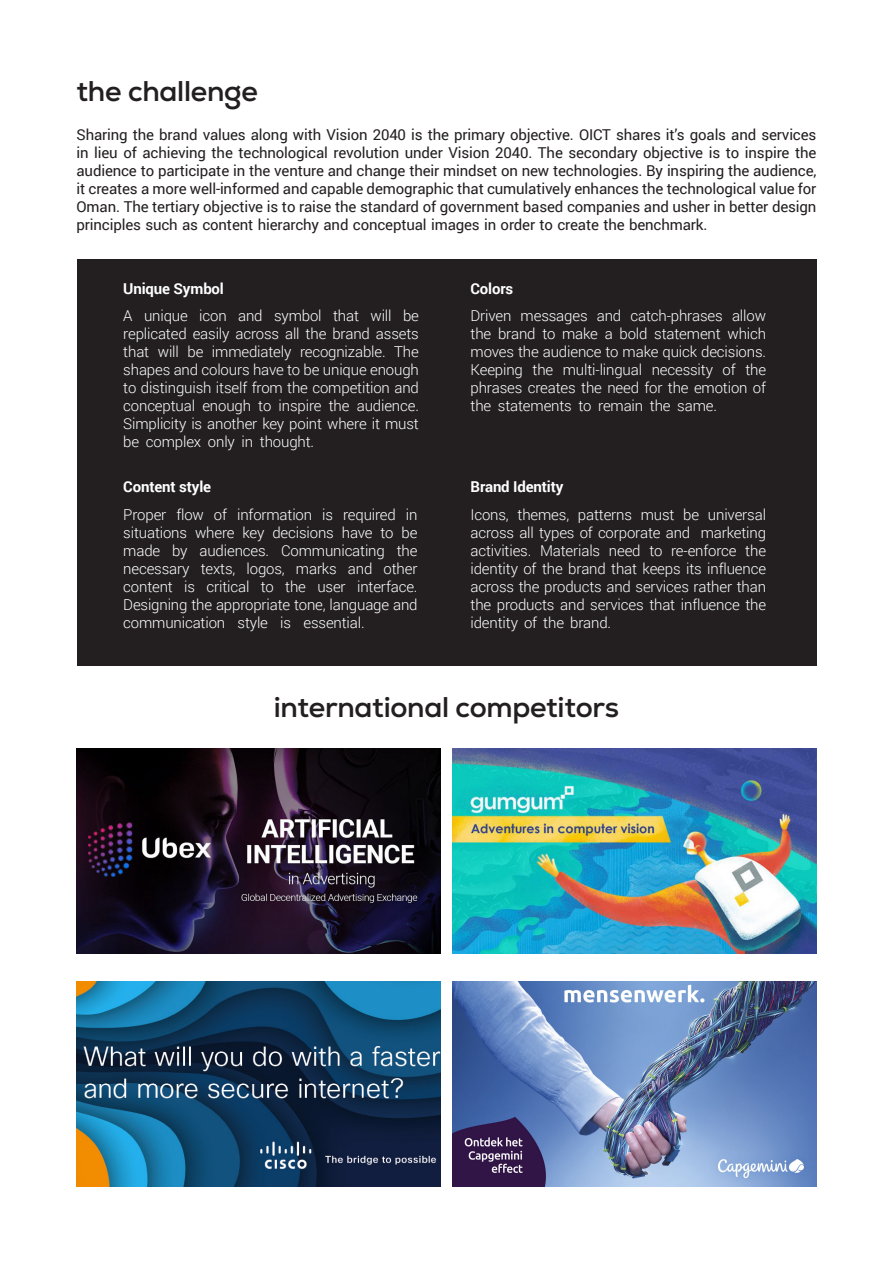
<style>
.page{position:relative;width:893px;height:1263px;background:#fff}
.page>*{position:absolute;margin:0;border:0;box-sizing:border-box;transform-origin:0 0}
.t1{font:700 28.5px "Nexa";letter-spacing:-.01em;color:#231f20}
.t2{font:300 15px/18px "Roboto";letter-spacing:-.01em;color:#fff}
.t3{font:15px/18px "Roboto";letter-spacing:-.01em;color:#231f20;text-align:justify}
.t4{font:700 15px "Roboto";letter-spacing:-.01em;color:#fff}
</style>
<div class="page">
<div style="left:77px;top:259px;width:739px;height:406px;background:#231f20"></div>
<img style="left:77px;top:749px;width:363px;height:205px">
<img style="left:453px;top:749px;width:363px;height:205px">
<img style="left:77px;top:981px;width:363px;height:205px">
<img style="left:453px;top:981px;width:363px;height:205px">
<p class="t1" style="left:77px;top:73px;width:183px">the challenge</p>
<p class="t3" style="left:77px;top:125px;width:741px">Sharing the brand values along with Vision 2040 is the primary objective. OICT shares s’i t goals and services in lieu of achieving the technological revolution under Vision 2040. The secondary objective is to inspire the audience to participate in the venture and change their mindset on new technologies. By inspiring the audience, it creates a more well-informed and capable demographic that cumulatively enhances the technological value for Oman. The tertiary objective is to raise the standard of government based companies and usher in better design principles such as content hierarchy and conceptual images in order to create the benchmark.</p>
<p class="t4" style="left:123px;top:278px;width:102px">Unique Symbol</p>
<p class="t2" style="left:144px;top:306px;width:45px">unique</p>
<p class="t2" style="left:199px;top:306px;width:29px">icon</p>
<p class="t2" style="left:238px;top:306px;width:26px">and</p>
<p class="t2" style="left:274px;top:306px;width:49px">symbol</p>
<p class="t2" style="left:333px;top:306px;width:27px">that</p>
<p class="t2" style="left:370px;top:306px;width:23px">will</p>
<p class="t2" style="left:403px;top:306px;width:17px">be</p>
<p class="t2" style="left:123px;top:306px;width:11px">A</p>
<p class="t2" style="left:123px;top:324px;width:297px">replicated easily across all the brand assets</p>
<p class="t2" style="left:394px;top:342px;width:26px">The</p>
<p class="t2" style="left:123px;top:342px;width:27px">that</p>
<p class="t2" style="left:123px;top:360px;width:297px">shapes and colours have to be unique enough</p>
<p class="t2" style="left:123px;top:378px;width:297px">to distinguish itself from the competition and</p>
<p class="t2" style="left:357px;top:396px;width:64px">audience.</p>
<p class="t2" style="left:158px;top:342px;width:23px">will</p>
<p class="t2" style="left:187px;top:342px;width:17px">be</p>
<p class="t2" style="left:212px;top:342px;width:81px">immediately</p>
<p class="t2" style="left:300px;top:342px;width:87px">recognizable.</p>
<p class="t2" style="left:123px;top:396px;width:297px">conceptual<br>Simplicity is another key point where it must be complex only in thought.</p>
<p class="t2" style="left:202px;top:396px;width:50px">enough</p>
<p class="t2" style="left:279px;top:396px;width:44px">inspire</p>
<p class="t2" style="left:329px;top:396px;width:22px">the</p>
<p class="t2" style="left:258px;top:396px;width:15px">to</p>
<p class="t4" style="left:123px;top:476px;width:89px">Content style</p>
<p class="t2" style="left:123px;top:505px;width:45px">Proper</p>
<p class="t2" style="left:176px;top:505px;width:29px">flow</p>
<p class="t2" style="left:214px;top:505px;width:15px">of</p>
<p class="t2" style="left:237px;top:505px;width:77px">information</p>
<p class="t2" style="left:322px;top:505px;width:12px">is</p>
<p class="t2" style="left:343px;top:505px;width:54px">required</p>
<p class="t2" style="left:406px;top:505px;width:13px">in</p>
<p class="t2" style="left:123px;top:523px;width:65px">situations</p>
<p class="t2" style="left:195px;top:523px;width:41px">where</p>
<p class="t2" style="left:243px;top:523px;width:23px">key</p>
<p class="t2" style="left:272px;top:523px;width:63px">decisions</p>
<p class="t2" style="left:342px;top:523px;width:32px">have</p>
<p class="t2" style="left:381px;top:523px;width:15px">to</p>
<p class="t2" style="left:402px;top:523px;width:17px">be</p>
<p class="t2" style="left:123px;top:541px;width:38px">made</p>
<p class="t2" style="left:172px;top:541px;width:17px">by</p>
<p class="t2" style="left:200px;top:541px;width:71px">audiences.</p>
<p class="t2" style="left:281px;top:541px;width:105px">Communicating</p>
<p class="t2" style="left:397px;top:541px;width:22px">the</p>
<p class="t2" style="left:123px;top:559px;width:68px">necessary</p>
<p class="t2" style="left:201px;top:559px;width:36px">texts,</p>
<p class="t2" style="left:247px;top:559px;width:40px">logos,</p>
<p class="t2" style="left:296px;top:559px;width:42px">marks</p>
<p class="t2" style="left:348px;top:559px;width:26px">and</p>
<p class="t2" style="left:383px;top:559px;width:35px">other</p>
<p class="t2" style="left:357px;top:577px;width:62px">interface.</p>
<p class="t2" style="left:184px;top:577px;width:12px">is</p>
<p class="t2" style="left:207px;top:577px;width:44px">critical</p>
<p class="t2" style="left:285px;top:577px;width:22px">the</p>
<p class="t2" style="left:123px;top:577px;width:51px">content</p>
<p class="t2" style="left:123px;top:595px;width:296px">Designing the appropriate tone, language and</p>
<p class="t2" style="left:303px;top:613px;width:63px">essential.</p>
<p class="t2" style="left:261px;top:577px;width:15px">to</p>
<p class="t2" style="left:317px;top:577px;width:30px">user</p>
<p class="t2" style="left:123px;top:613px;width:103px">communication</p>
<p class="t2" style="left:238px;top:613px;width:32px">style</p>
<p class="t2" style="left:280px;top:613px;width:12px">is</p>
<p class="t4" style="left:470px;top:278px;width:44px">Colors</p>
<p class="t2" style="left:470px;top:306px;width:42px">Driven</p>
<p class="t2" style="left:470px;top:324px;width:297px">the brand to make a bold statement which</p>
<p class="t2" style="left:470px;top:342px;width:297px">moves the audience to make quick decisions.</p>
<p class="t2" style="left:745px;top:360px;width:22px">the</p>
<p class="t2" style="left:597px;top:306px;width:26px">and</p>
<p class="t2" style="left:630px;top:306px;width:94px">catch-phrases</p>
<p class="t2" style="left:732px;top:306px;width:35px">allow</p>
<p class="t2" style="left:521px;top:306px;width:69px">messages</p>
<p class="t2" style="left:723px;top:360px;width:15px">of</p>
<p class="t2" style="left:470px;top:360px;width:297px">Keeping<br>phrases creates the need for the emotion of the statements to remain the same.</p>
<p class="t2" style="left:532px;top:360px;width:22px">the</p>
<p class="t2" style="left:563px;top:360px;width:81px">multi-lingual</p>
<p class="t2" style="left:652px;top:360px;width:63px">necessity</p>
<p class="t4" style="left:470px;top:476px;width:95px">Brand Identity</p>
<p class="t2" style="left:470px;top:505px;width:40px">Icons,</p>
<p class="t2" style="left:517px;top:505px;width:53px">themes,</p>
<p class="t2" style="left:578px;top:505px;width:56px">patterns</p>
<p class="t2" style="left:641px;top:505px;width:35px">must</p>
<p class="t2" style="left:683px;top:505px;width:17px">be</p>
<p class="t2" style="left:708px;top:505px;width:60px">universal</p>
<p class="t2" style="left:470px;top:523px;width:221px">across all types of corporate and</p>
<p class="t2" style="left:701px;top:523px;width:67px">marketing</p>
<p class="t2" style="left:671px;top:541px;width:67px">re-enforce</p>
<p class="t2" style="left:470px;top:541px;width:297px">activities.<br>identity of the brand that keeps its influence across the products and services rather than the products and services that influence the identity of the brand.</p>
<p class="t2" style="left:540px;top:541px;width:62px">Materials</p>
<p class="t2" style="left:609px;top:541px;width:33px">need</p>
<p class="t2" style="left:745px;top:541px;width:22px">the</p>
<p class="t2" style="left:649px;top:541px;width:15px">to</p>
<p class="t1" style="left:274px;top:689px;width:347px">international competitors</p>
</div>
